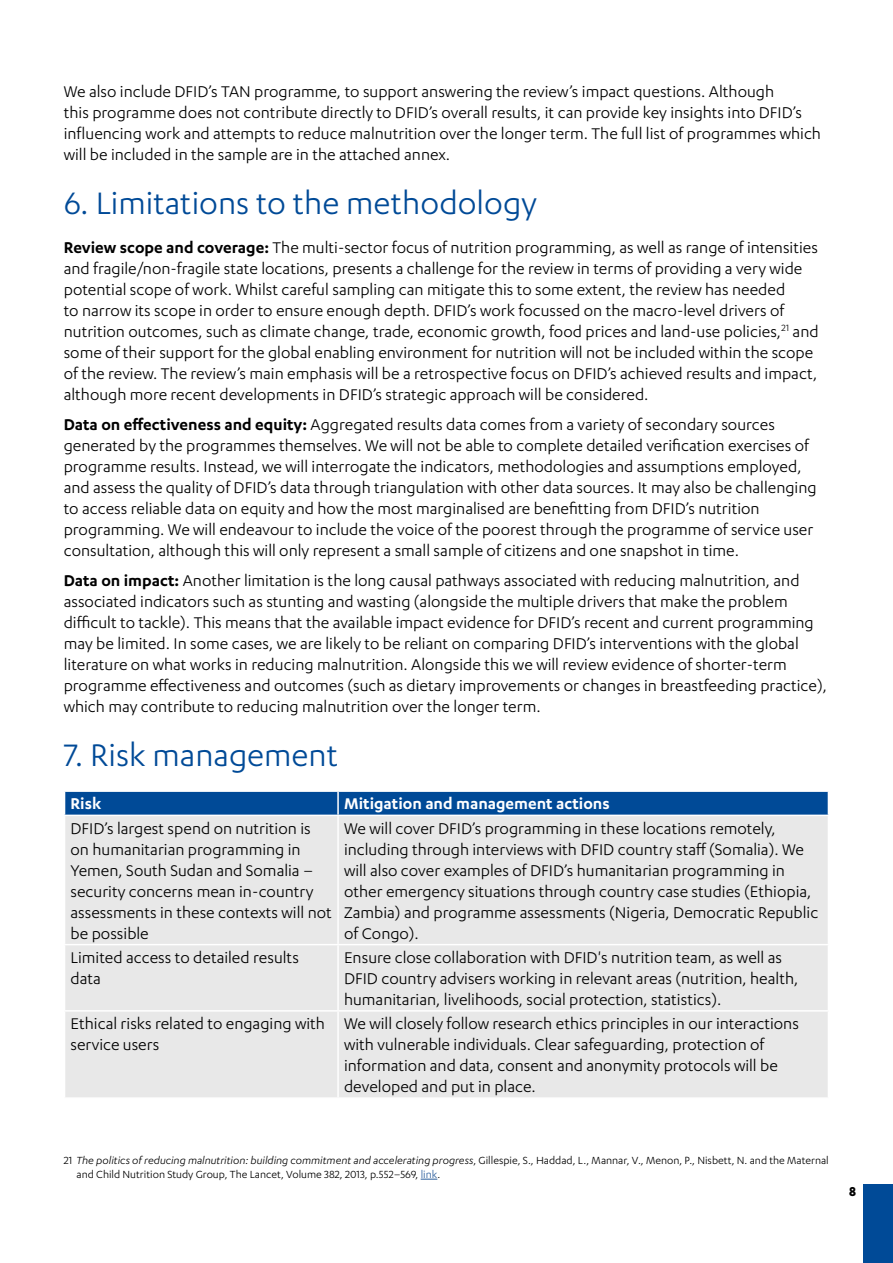
<style>
.page{position:relative;width:893px;height:1263px;background:#fff}
.page>*{position:absolute;margin:0;border:0;box-sizing:border-box;transform-origin:0 0}
.t1{font:36px "Karbon";color:#004a97}
.t2{font:18px/21px "Karbon";color:#000}
.t3{font:600 18px "Karbon";color:#fff}
.t4{font:700 15px "Karbon";color:#000}
.t5{font:12px/13.5px "Karbon";color:#000}
.s1{font-weight:600}
.s2{font-style:italic}
.s3{color:#275b9b}
</style>
<div class="page">
<div style="left:863px;top:1184px;width:30px;height:79px;background:#004a97"></div>
<div style="left:65px;top:816px;width:763px;height:281px;background:#e8e8e8"></div>
<svg style="left:64px;top:791px;width:765px;height:24px;background:#0e549d"></svg>
<hr style="left:337px;top:816px;width:2px;height:128px;background:#fff">
<hr style="left:64px;top:944px;width:274px;height:1px;background:#fff">
<hr style="left:338px;top:944px;width:491px;height:1px;background:#fff">
<hr style="left:337px;top:945px;width:2px;height:65px;background:#fff">
<hr style="left:64px;top:1010px;width:274px;height:1px;background:#fff">
<hr style="left:338px;top:1010px;width:491px;height:1px;background:#fff">
<hr style="left:337px;top:1011px;width:2px;height:86px;background:#fff">
<svg style="left:421px;top:1179px;width:16px;height:1px"></svg>
<p class="t2" style="left:64px;top:81px;width:759px">We also include DFID’s TAN programme, to support answering the review’s impact questions. Although<br>this programme does not contribute directly to DFID’s overall results, it can provide key insights into DFID’s influencing work and attempts to reduce malnutrition over the longer term. The full list of programmes which will be included in the sample are in the attached annex.</p>
<h1 class="t1" style="left:64px;top:184px;width:475px">6. Limitations to the methodology</h1>
<p class="t2" style="left:64px;top:237px;width:756px"><span class="s1">Review scope and coverage:</span> The multi-sector focus of nutrition programming, as well as range of intensities and fragile/non-fragile state locations, presents a challenge for the review in terms of providing a very wide potential scope of work. Whilst careful sampling can mitigate this to some extent, the review has needed<br>to narrow its scope in order to ensure enough depth. DFID’s work focussed on the macro-level drivers of nutrition outcomes, such as climate change, trade, economic growth, food prices and land-use policies,<sup>21</sup> and some of their support for the global enabling environment for nutrition will not be included within the scope of the review. The review’s main emphasis will be a retrospective focus on DFID’s achieved results and impact, although more recent developments in DFID’s strategic approach will be considered.</p>
<p class="t2" style="left:64px;top:414px;width:754px"><span class="s1">Data on effectiveness and equity:</span> Aggregated results data comes from a variety of secondary sources generated by the programmes themselves. We will not be able to complete detailed verification exercises of programme results. Instead, we will interrogate the indicators, methodologies and assumptions employed, and assess the quality of DFID’s data through triangulation with other data sources. It may also be challenging to access reliable data on equity and how the most marginalised are benefitting from DFID’s nutrition programming. We will endeavour to include the voice of the poorest through the programme of service user consultation, although this will only represent a small sample of citizens and one snapshot in time.</p>
<p class="t2" style="left:64px;top:570px;width:765px"><span class="s1">Data on impact:</span> Another limitation is the long causal pathways associated with reducing malnutrition, and associated indicators such as stunting and wasting (alongside the multiple drivers that make the problem difficult to tackle). This means that the available impact evidence for DFID’s recent and current programming may be limited. In some cases, we are likely to be reliant on comparing DFID’s interventions with the global literature on what works in reducing malnutrition. Alongside this we will review evidence of shorter-term programme effectiveness and outcomes (such as dietary improvements or changes in breastfeeding practice), which may contribute to reducing malnutrition over the longer term.</p>
<h1 class="t1" style="left:64px;top:736px;width:276px">7. Risk management</h1>
<p class="t3" style="left:71px;top:794px;width:32px">Risk</p>
<p class="t3" style="left:344px;top:794px;width:267px">Mitigation and management actions</p>
<p class="t2" style="left:71px;top:817px;width:263px">DFID’s largest spend on nutrition is on humanitarian programming in<br>Yemen, South Sudan and Somalia – security concerns mean in-country assessments in these contexts will not be possible</p>
<p class="t2" style="left:344px;top:817px;width:476px">We will cover DFID’s programming in these locations remotely, including through interviews with DFID country staff (Somalia). We will also cover examples of DFID’s humanitarian programming in other emergency situations through country case studies (Ethiopia, Zambia) and programme assessments (Nigeria, Democratic Republic of Congo).</p>
<p class="t2" style="left:71px;top:946px;width:230px">Limited access to detailed results data</p>
<p class="t2" style="left:344px;top:946px;width:456px">Ensure close collaboration with DFID's nutrition team, as well as<br>DFID country advisers working in relevant areas (nutrition, health, humanitarian, livelihoods, social protection, statistics).</p>
<p class="t2" style="left:71px;top:1013px;width:256px">Ethical risks related to engaging with service users</p>
<p class="t2" style="left:344px;top:1013px;width:456px">We will closely follow research ethics principles in our interactions with vulnerable individuals. Clear safeguarding, protection of information and data, consent and anonymity protocols will be developed and put in place.</p>
<p class="t5" style="left:77px;top:1154px;width:754px;text-indent:-13px">21 <span class="s2">The politics of reducing malnutrition: building commitment and accelerating progress</span>, Gillespie, S., Haddad, L., Mannar, V., Menon, P., Nisbett, N. and the Maternal and Child Nutrition Study Group, The Lancet, Volume 382, 2013, p.552–569, <span class="s3">link</span>.</p>
<p class="t4" style="left:849px;top:1183px;width:8px">8</p>
</div>
